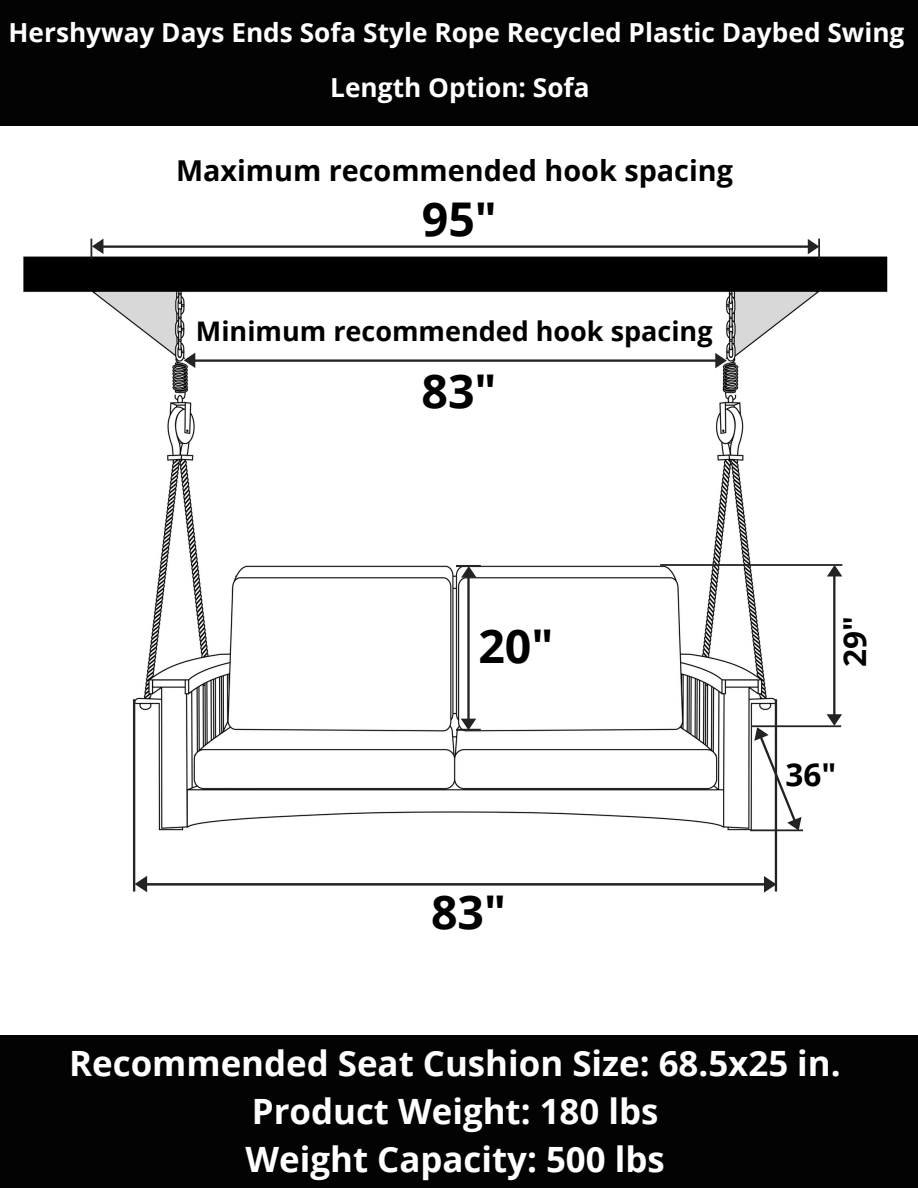
<style>
.page{position:relative;width:918px;height:1188px;background:#fff}
.page>*{position:absolute;margin:0;border:0;box-sizing:border-box;transform-origin:0 0}
.t1{font:700 46.5px "Open Sans";color:#000}
.t2{font:700 34.8px/48px "Open Sans";color:#fff;text-align:center}
.t3{font:700 31.5px "Open Sans";color:#000}
.t4{font:700 28.8px "Open Sans";color:#000}
.t5{font:700 27px "Open Sans";color:#000}
.t6{font:700 26.25px "Open Sans";color:#fff}
</style>
<div class="page">
<div style="left:0;top:0;width:918px;height:126px;background:#030303"></div>
<div style="left:0;top:1035px;width:918px;height:153px;background:#030303"></div>
<img style="left:23px;top:256px;width:864px;height:321px">
<svg style="left:184px;top:353px;width:543px;height:15px"></svg>
<svg style="left:91px;top:239px;width:729px;height:20px"></svg>
<svg style="left:133px;top:564px;width:709px;height:329px"></svg>
<p class="t6" style="left:9px;top:14px;width:897px">Hershyway Days Ends Sofa Style Rope Recycled Plastic Daybed Swing</p>
<p class="t6" style="left:330px;top:69px;width:261px">Length Option: Sofa</p>
<p class="t4" style="left:176px;top:150px;width:558px">Maximum recommended hook spacing</p>
<h1 class="t1" style="left:422px;top:186px;width:77px">95"</h1>
<p class="t5" style="left:196px;top:312px;width:518px">Minimum recommended hook spacing</p>
<h1 class="t1" style="left:421px;top:359px;width:77px">83"</h1>
<h1 class="t1" style="left:478px;top:613px;width:77px">20"</h1>
<p class="t3" style="left:833px;top:667px;width:52px;rotate:-90deg">29"</p>
<h1 class="t1" style="left:431px;top:880px;width:77px">83"</h1>
<p class="t3" style="left:786px;top:753px;width:52px">36"</p>
<p class="t2" style="left:69px;top:1039px;width:773px">Recommended Seat Cushion Size: 68.5x25 in.<br>Product Weight: 180 lbs<br>Weight Capacity: 500 lbs</p>
</div>
